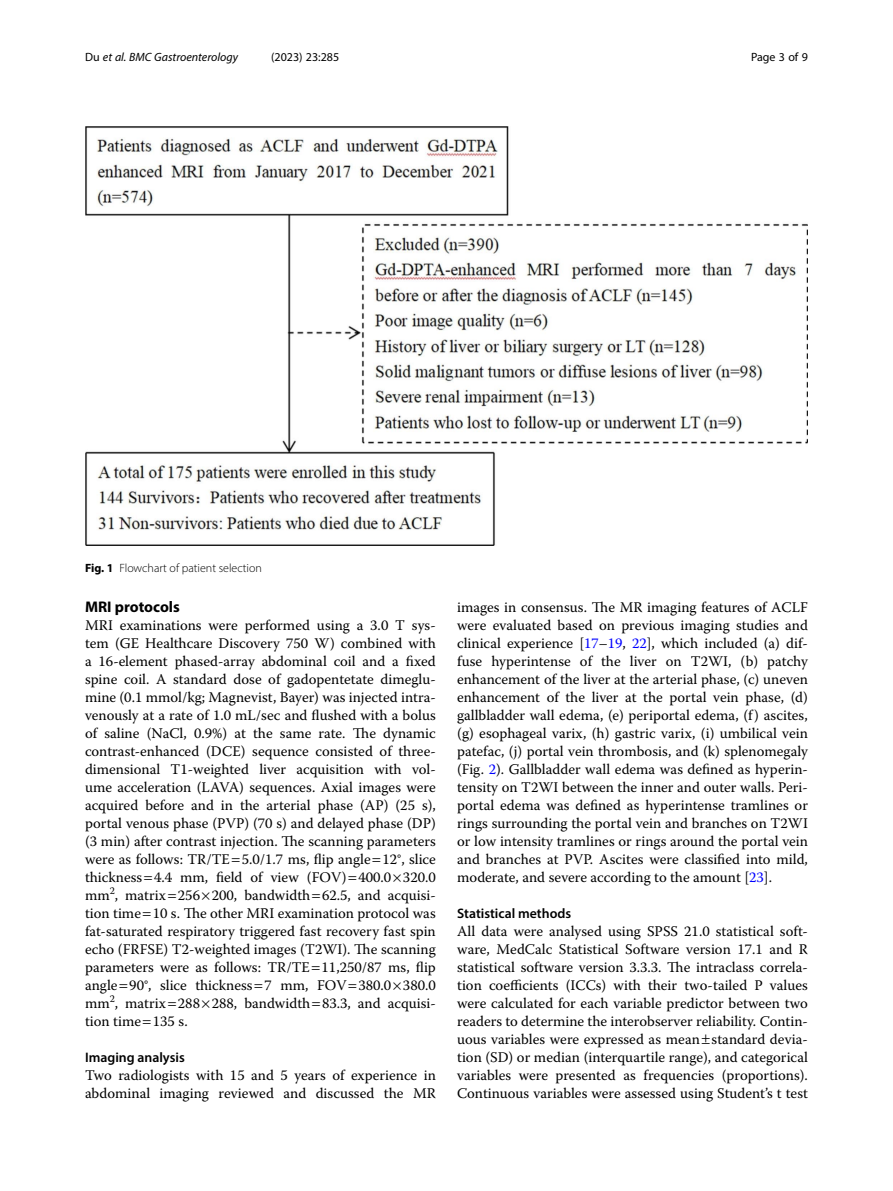
<style>
.page{position:relative;width:893px;height:1191px;background:#fff}
.page>*{position:absolute;margin:0;border:0;box-sizing:border-box;transform-origin:0 0}
.Head_1{font:700 15.45px "Myriad Pro";color:#000}
.Body_Text{font:14.7px/18px "Warnock Pro";color:#000;text-align:justify}
.Head_2{font:600 13.8px "Myriad Pro";color:#000}
.Figure_Caption{font:300 12px "Myriad Pro";color:#000}
.t1{font:italic 12px "Myriad Pro";color:#000}
.t2{font:12px "Myriad Pro";color:#000}
.s1{font-style:normal}
.s2{font-weight:700}
.s3{color:#00f}
</style>
<div class="page">
<img style="left:85px;top:126px;width:723px;height:419px">
<p class="t1" style="left:85px;top:50px;width:154px"><span class="s1">Du</span> et al. BMC Gastroenterology</p>
<p class="t2" style="left:271px;top:50px;width:70px">(2023) 23:285</p>
<p class="t2" style="left:751px;top:50px;width:58px">Page 3 of 9</p>
<p class="Figure_Caption" style="left:85px;top:561px;width:178px"><span class="s2">Fig. 1</span> Flowchart of patient selection</p>
<p class="Head_1" style="left:85px;top:597px;width:96px">MRI protocols</p>
<p class="Body_Text" style="left:85px;top:616px;width:352px">MRI examinations were performed using a 3.0 T sys&shy;tem (GE Healthcare Discovery 750 W) combined with a 16-element phased-array abdominal coil and a fixed spine coil. A standard dose of gadopentetate dimeglu&shy;mine (0.1 mmol/kg; Magnevist, Bayer) was injected intra&shy;venously at a rate of 1.0 mL/sec and flushed with a bolus of saline (NaCl, 0.9%) at the same rate. The dynamic contrast-enhanced (DCE) sequence consisted of three&shy;dimensional T1-weighted liver acquisition with vol&shy;ume acceleration (LAVA) sequences. Axial images were acquired before and in the arterial phase (AP) (25 s), portal venous phase (PVP) (70 s) and delayed phase (DP) (3 min) after contrast injection. The scanning parameters were as follows: TR/TE 5.0/1.7 ms, flip angle 12°, slice thickness 4.4 mm, field of view (FOV) 400.0 320.0 mm<sup>2</sup>, matrix 256 200, bandwidth 62.5, and acquisi&shy;tion time 10 s. The other MRI examination protocol was fat-saturated respiratory triggered fast recovery fast spin echo (FRFSE) T2-weighted images (T2WI). The scanning parameters were as follows: TR/TE 11,250/87 ms, flip angle 90°, slice thickness 7 mm, FOV 380.0 380.0 mm<sup>2</sup>, matrix 288 288, bandwidth 83.3, and acquisi&shy;tion time 135 s.</p>
<p class="Head_2" style="left:85px;top:1049px;width:101px">Imaging analysis</p>
<p class="Body_Text" style="left:85px;top:1066px;width:352px">Two radiologists with 15 and 5 years of experience in abdominal imaging reviewed and discussed the MR</p>
<p class="Body_Text" style="left:457px;top:598px;width:352px">images in consensus. The MR imaging features of ACLF were evaluated based on previous imaging studies and clinical experience [<span class="s3">17</span>–<span class="s3">19</span>, <span class="s3">22</span>], which included (a) dif&shy;fuse hyperintense of the liver on T2WI, (b) patchy enhancement of the liver at the arterial phase, (c) uneven enhancement of the liver at the portal vein phase, (d) gallbladder wall edema, (e) periportal edema, (f) ascites, (g) esophageal varix, (h) gastric varix, (i) umbilical vein patefac, (j) portal vein thrombosis, and (k) splenomegaly (Fig. <span class="s3">2</span>). Gallbladder wall edema was defined as hyperin&shy;tensity on T2WI between the inner and outer walls. Peri&shy;portal edema was defined as hyperintense tramlines or rings surrounding the portal vein and branches on T2WI or low intensity tramlines or rings around the portal vein and branches at PVP. Ascites were classified into mild, moderate, and severe according to the amount [<span class="s3">23</span>].</p>
<p class="Head_2" style="left:457px;top:905px;width:116px">Statistical methods</p>
<p class="Body_Text" style="left:457px;top:922px;width:352px">All data were analysed using SPSS 21.0 statistical soft&shy;ware, MedCalc Statistical Software version 17.1 and R statistical software version 3.3.3. The intraclass correla&shy;tion coefficients (ICCs) with their two-tailed P values were calculated for each variable predictor between two readers to determine the interobserver reliability. Contin&shy;uous variables were expressed as mean standard devia&shy;tion (SD) or median (interquartile range), and categorical variables were presented as frequencies (proportions).<br>Continuous variables were assessed using Student’s t test</p>
</div>
